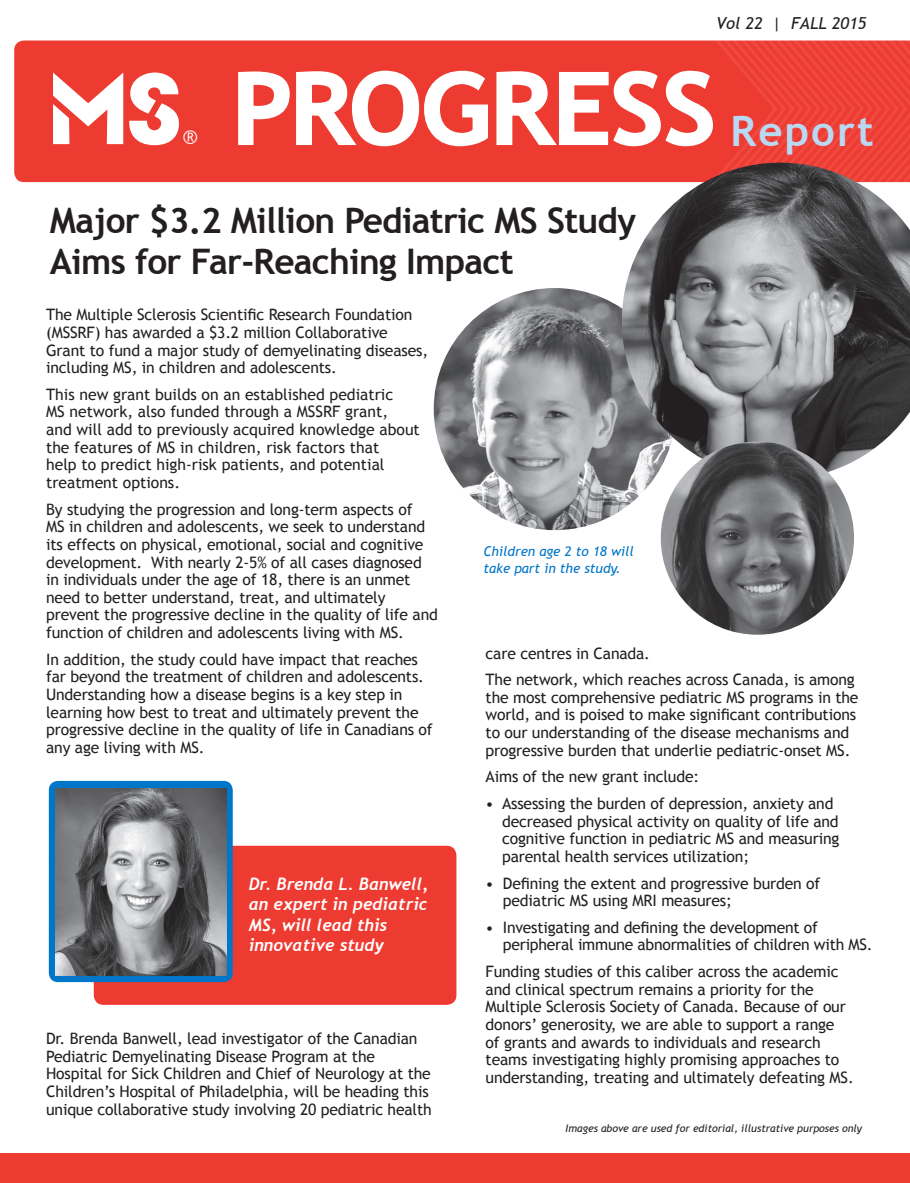
<style>
.page{position:relative;width:910px;height:1183px;background:#fff}
.page>*{position:absolute;margin:0;border:0;box-sizing:border-box;transform-origin:0 0}
.t1{font:700 99px "Trebuchet MS";letter-spacing:-.01em;color:#fff;scale:1.05 1}
.t2{font:700 42px "Trebuchet MS";letter-spacing:.05em;color:#b9d8f1}
.t3{font:700 35.1px/41.5px "Trebuchet MS";letter-spacing:-.02em;color:#231f20}
.t4{font:20.7px "Trebuchet MS";color:#fff}
.t5{font:italic 700 16.95px/20.4px "Trebuchet";color:#fff}
.t6{font:italic 16.5px "Trebuchet MS";color:#231f20}
.t7{font:15.75px/17.5px "Trebuchet MS";letter-spacing:-.01em;color:#231f20}
.t8{font:italic 13.5px/16.5px "Trebuchet MS";color:#0076c8}
.t9{font:italic 10.5px "Trebuchet MS";color:#231f20}
</style>
<div class="page">
<div style="left:14px;top:40px;width:481px;height:142px;background:#ee3b32"></div>
<div style="left:0;top:1153px;width:909px;height:29px;background:#ee3b32"></div>
<svg style="left:129px;top:72px;width:50px;height:73px"></svg>
<svg style="left:53px;top:72px;width:70px;height:72px"></svg>
<svg style="left:237px;top:70px;width:252px;height:77px;background:#f05851"></svg>
<svg style="left:495px;top:40px;width:414px;height:143px;background:#ef4940"></svg>
<img style="left:433px;top:288px;width:242px;height:242px;border-radius:121px">
<img style="left:621px;top:163px;width:288px;height:316px">
<div style="left:94px;top:845px;width:362px;height:159px;background:#ee3b32;border-radius:10px"></div>
<div style="left:49px;top:780px;width:183px;height:201px;background:#0076c8;border-radius:9px"></div>
<img style="left:56px;top:788px;width:170px;height:187px">
<img style="left:660px;top:441px;width:193px;height:193px;border-radius:97px">
<p class="t4" style="left:182px;top:125px;width:16px">®</p>
<p class="t6" style="left:716px;top:14px;width:151px">Vol 22 | FALL 2015</p>
<p class="t1" style="left:231px;top:47px;width:462px">PROGRESS</p>
<p class="t2" style="left:730px;top:105px;width:145px">Report</p>
<p class="t3" style="left:50px;top:199px;width:587px">Major $3.2 Million Pediatric MS Study<br>Aims for Far-Reaching Impact</p>
<p class="t7" style="left:46px;top:306px;width:383px">The Multiple Sclerosis Scientific Research Foundation (MSSRF) has awarded a $3.2 million Collaborative Grant to fund a major study of demyelinating diseases, including MS, in children and adolescents.</p>
<p class="t7" style="left:46px;top:385px;width:375px">This new grant builds on an established pediatric<br>MS network, also funded through a MSSRF grant,<br>and will add to previously acquired knowledge about the features of MS in children, risk factors that<br>help to predict high-risk patients, and potential treatment options.</p>
<p class="t7" style="left:46px;top:500px;width:393px">By studying the progression and long-term aspects of<br>MS in children and adolescents, we seek to understand its effects on physical, emotional, social and cognitive development. With nearly 2-5% of all cases diagnosed in individuals under the age of 18, there is an unmet need to better understand, treat, and ultimately prevent the progressive decline in the quality of life and function of children and adolescents living with MS.</p>
<p class="t7" style="left:46px;top:650px;width:388px">In addition, the study could have impact that reaches far beyond the treatment of children and adolescents.<br>Understanding how a disease begins is a key step in learning how best to treat and ultimately prevent the progressive decline in the quality of life in Canadians of any age living with MS.</p>
<p class="t5" style="left:249px;top:873px;width:181px">Dr. Brenda L. Banwell, an expert in pediatric<br>MS, will lead this innovative study</p>
<p class="t7" style="left:46px;top:1029px;width:387px">Dr. Brenda Banwell, lead investigator of the Canadian Pediatric Demyelinating Disease Program at the Hospital for Sick Children and Chief of Neurology at the Children’s Hospital of Philadelphia, will be heading this unique collaborative study involving 20 pediatric health</p>
<p class="t8" style="left:483px;top:543px;width:152px">Children age 2 to 18 will take part in the study.</p>
<p class="t7" style="left:485px;top:644px;width:166px">care centres in Canada.</p>
<p class="t7" style="left:485px;top:670px;width:374px">The network, which reaches across Canada, is among the most comprehensive pediatric MS programs in the world, and is poised to make significant contributions to our understanding of the disease mechanisms and progressive burden that underlie pediatric-onset MS.</p>
<p class="t7" style="left:485px;top:768px;width:215px">Aims of the new grant include:</p>
<p class="t7" style="left:502px;top:794px;width:338px;text-indent:-16px">• Assessing the burden of depression, anxiety and decreased physical activity on quality of life and cognitive function in pediatric MS and measuring parental health services utilization;</p>
<p class="t7" style="left:502px;top:874px;width:319px;text-indent:-17px">• Defining the extent and progressive burden of pediatric MS using MRI measures;</p>
<p class="t7" style="left:502px;top:918px;width:371px;text-indent:-17px">• Investigating and defining the development of peripheral immune abnormalities of children with MS.</p>
<p class="t7" style="left:485px;top:962px;width:369px">Funding studies of this caliber across the academic and clinical spectrum remains a priority for the Multiple Sclerosis Society of Canada. Because of our donors’ generosity, we are able to support a range<br>of grants and awards to individuals and research teams investigating highly promising approaches to understanding, treating and ultimately defeating MS.</p>
<p class="t9" style="left:565px;top:1121px;width:298px">Images above are used for editorial, illustrative purposes only</p>
</div>
